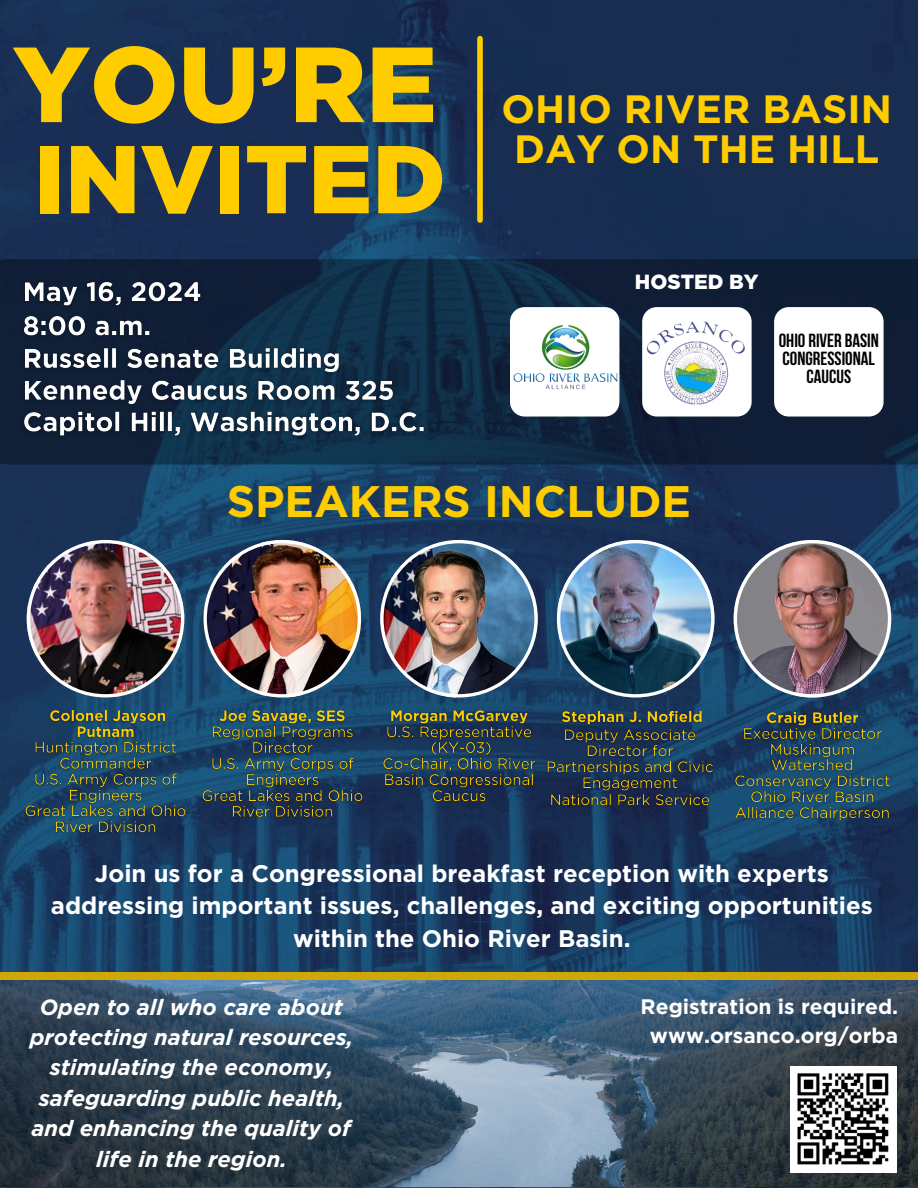
<style>
.page{position:relative;width:918px;height:1188px;background:#fff}
.page>*{position:absolute;margin:0;border:0;box-sizing:border-box;transform-origin:0 0}
.t1{font:900 106.5px "Gotham";color:#fc0}
.t2{font:900 96px "Gotham";color:#fc0}
.t3{font:700 44.1px "Gotham";color:#fc0}
.t4{font:700 39.45px/40.5px "Gotham";color:#fc0;text-align:center}
.t5{font:700 24px/32.7px "Gotham";color:#fff;text-align:center}
.t6{font:italic 700 22.05px/30.3px "Gotham";color:#fff;text-align:center}
.t7{font:700 21px "Gotham";color:#fff}
.t8{font:900 20.4px "Gotham";color:#fff}
.t9{font:700 18.9px/18px "Bebas Neue";color:#000;text-align:center}
</style>
<div class="page">
<img style="left:0;top:0;width:918px;height:1188px">
<div style="left:0;top:973px;width:918px;height:18px;background:#cfa707"></div>
<div style="left:477px;top:39px;width:6px;height:181px;background:#fc0"></div>
<svg style="left:0;top:259px;width:918px;height:206px;fill:#101d37"></svg>
<img style="left:734px;top:540px;width:157px;height:157px">
<div style="left:510px;top:307px;width:109px;height:110px;background:#fff;border-radius:15px"></div>
<div style="left:642px;top:307px;width:110px;height:110px;background:#fff;border-radius:15px"></div>
<img style="left:491px;top:300px;width:148px;height:114px">
<img style="left:646px;top:321px;width:99px;height:84px">
<img style="left:17px;top:275px;width:415px;height:168px">
<img style="left:557px;top:540px;width:157px;height:157px">
<img style="left:380px;top:540px;width:158px;height:157px">
<img style="left:203px;top:540px;width:158px;height:157px">
<img style="left:27px;top:540px;width:157px;height:157px">
<img style="left:543px;top:707px;width:177px;height:105px">
<img style="left:0;top:981px;width:918px;height:206px">
<img style="left:790px;top:1066px;width:106px;height:106px">
<img style="left:377px;top:706px;width:164px;height:101px">
<img style="left:196px;top:706px;width:172px;height:117px">
<img style="left:19px;top:706px;width:172px;height:133px">
<img style="left:730px;top:707px;width:165px;height:120px">
<div style="left:774px;top:307px;width:110px;height:110px;background:#fff;border-radius:15px"></div>
<p class="t1" style="left:13px;top:20px;width:426px">YOU’RE</p>
<p class="t2" style="left:34px;top:121px;width:414px">INVITED</p>
<p class="t4" style="left:502px;top:88px;width:392px">OHIO RIVER BASIN<br>DAY ON THE HILL</p>
<h2 class="t8" style="left:635px;top:269px;width:125px">HOSTED BY</h2>
<p class="t9" style="left:779px;top:333px;width:102px">OHIO RIVER BASIN<br>CONGRESSIONAL<br>CAUCUS</p>
<p class="t3" style="left:227px;top:475px;width:466px">SPEAKERS INCLUDE</p>
<p class="t5" style="left:51px;top:857px;width:823px">Join us for a Congressional breakfast reception with experts addressing important issues, challenges, and exciting opportunities within the Ohio River Basin.</p>
<p class="t6" style="left:30px;top:992px;width:325px">Open to all who care about protecting natural resources, stimulating the economy, safeguarding public health, and enhancing the quality of life in the region.</p>
<p class="t7" style="left:641px;top:994px;width:259px">Registration is required.</p>
<h5 class="t7" style="left:650px;top:1023px;width:250px">www.orsanco.org/orba</h5>
</div>
